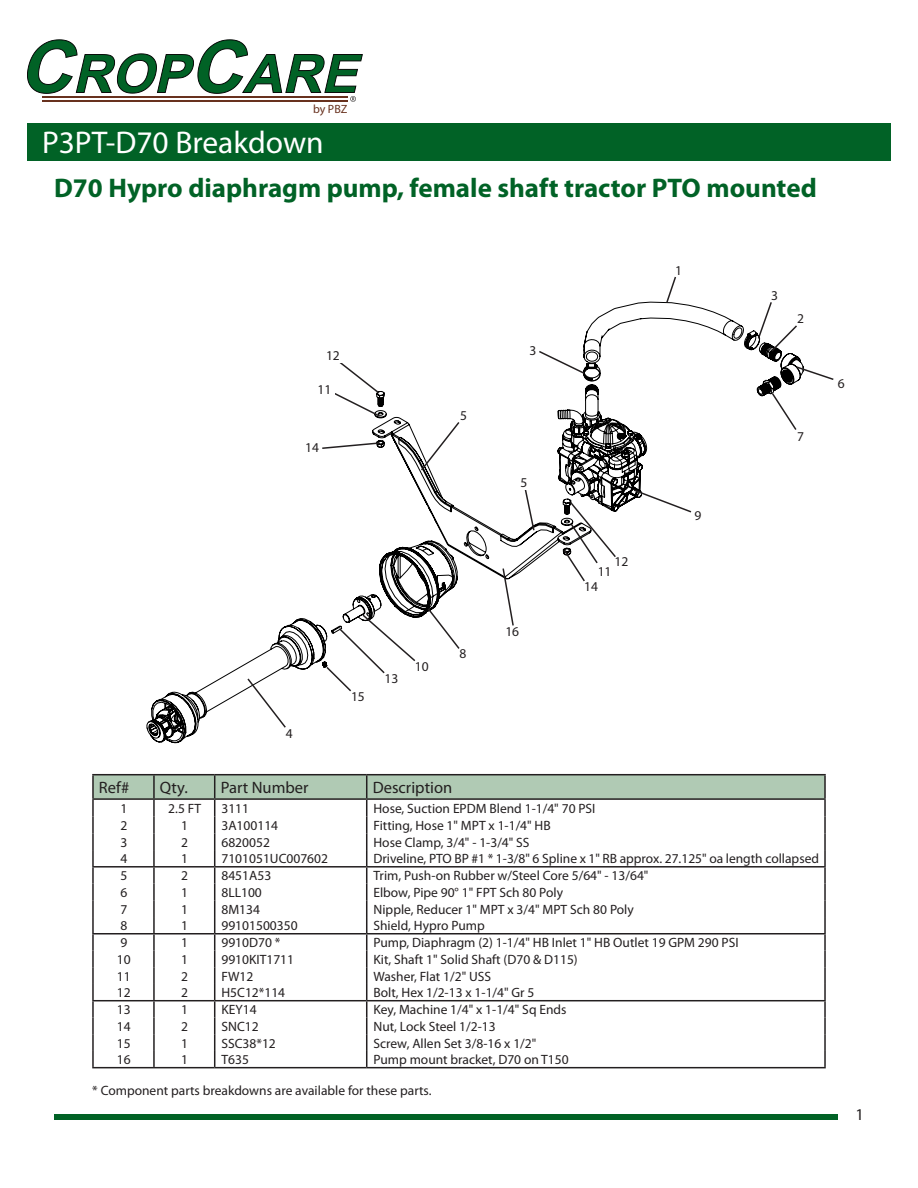
<style>
.page{position:relative;width:918px;height:1188px;background:#fff}
.page>*{position:absolute;margin:0;border:0;box-sizing:border-box;transform-origin:0 0}
.Catagory_header2{font:31.5px "Myriad Pro";color:#fff}
.Catagory_header{font:700 27px "Myriad Pro";color:#016226}
.t1{font:16.5px "Myriad Pro";color:#231f20}
.t2{font:13.5px "Myriad Pro";color:#231f20}
.t3{font:12px "Myriad";color:#68311e}
</style>
<div class="page">
<div style="left:54px;top:1114px;width:783px;height:6px;background:#016226"></div>
<svg style="left:27px;top:39px;width:299px;height:63px"></svg>
<div style="left:27px;top:123px;width:864px;height:38px;background:#016226"></div>
<hr style="left:92px;top:774px;width:62px;height:1px;background:#231f20">
<hr style="left:154px;top:774px;width:61px;height:1px;background:#231f20">
<hr style="left:215px;top:774px;width:152px;height:1px;background:#231f20">
<hr style="left:367px;top:774px;width:459px;height:1px;background:#231f20">
<svg style="left:92px;top:775px;width:734px;height:292px"></svg>
<hr style="left:92px;top:1067px;width:62px;height:1px;background:#231f20">
<hr style="left:154px;top:1067px;width:61px;height:1px;background:#231f20">
<hr style="left:215px;top:1067px;width:152px;height:1px;background:#231f20">
<hr style="left:367px;top:1067px;width:459px;height:1px;background:#231f20">
<svg style="left:326px;top:54px;width:37px;height:48px"></svg>
<svg style="left:346px;top:302px;width:457px;height:316px"></svg>
<div style="left:460px;top:410px;width:9px;height:12px;background:#fff"></div>
<div style="left:694px;top:510px;width:9px;height:12px;background:#fff"></div>
<div style="left:797px;top:313px;width:9px;height:12px;background:#fff"></div>
<div style="left:797px;top:431px;width:9px;height:12px;background:#fff"></div>
<svg style="left:770px;top:391px;width:28px;height:41px"></svg>
<svg style="left:795px;top:365px;width:39px;height:16px"></svg>
<svg style="left:757px;top:302px;width:42px;height:51px"></svg>
<svg style="left:665px;top:276px;width:12px;height:28px"></svg>
<svg style="left:537px;top:350px;width:49px;height:25px"></svg>
<svg style="left:335px;top:360px;width:46px;height:58px"></svg>
<svg style="left:322px;top:441px;width:59px;height:9px"></svg>
<svg style="left:419px;top:420px;width:42px;height:52px"></svg>
<svg style="left:524px;top:488px;width:12px;height:44px"></svg>
<svg style="left:501px;top:567px;width:14px;height:59px"></svg>
<svg style="left:554px;top:388px;width:139px;height:208px"></svg>
<svg style="left:426px;top:607px;width:35px;height:42px"></svg>
<svg style="left:146px;top:613px;width:271px;height:131px"></svg>
<div style="left:530px;top:345px;width:8px;height:12px;background:#fff"></div>
<div style="left:520px;top:477px;width:9px;height:12px;background:#fff"></div>
<div style="left:326px;top:350px;width:17px;height:12px;background:#fff"></div>
<div style="left:385px;top:673px;width:17px;height:13px;background:#fff"></div>
<p class="t3" style="left:313px;top:103px;width:36px">by PBZ</p>
<p class="Catagory_header2" style="left:42px;top:123px;width:283px">P3PT-D70 Breakdown</p>
<p class="Catagory_header" style="left:54px;top:171px;width:764px">D70 Hypro diaphragm pump, female shaft tractor PTO mounted</p>
<p class="t2" style="left:326px;top:347px;width:15px">12</p>
<p class="t2" style="left:318px;top:381px;width:15px">11</p>
<p class="t2" style="left:305px;top:440px;width:15px">14</p>
<p class="t2" style="left:460px;top:407px;width:8px">5</p>
<p class="t2" style="left:530px;top:342px;width:8px">3</p>
<p class="t2" style="left:520px;top:474px;width:8px">5</p>
<p class="t2" style="left:286px;top:725px;width:8px">4</p>
<p class="t2" style="left:351px;top:689px;width:15px">15</p>
<p class="t2" style="left:385px;top:671px;width:15px">13</p>
<p class="t2" style="left:415px;top:658px;width:15px">10</p>
<p class="t2" style="left:460px;top:646px;width:8px">8</p>
<p class="t2" style="left:505px;top:623px;width:15px">16</p>
<p class="t2" style="left:675px;top:262px;width:8px">1</p>
<p class="t2" style="left:615px;top:553px;width:15px">12</p>
<p class="t2" style="left:598px;top:563px;width:15px">11</p>
<p class="t2" style="left:584px;top:579px;width:15px">14</p>
<p class="t2" style="left:694px;top:507px;width:8px">9</p>
<p class="t2" style="left:771px;top:287px;width:8px">3</p>
<p class="t2" style="left:797px;top:310px;width:8px">2</p>
<p class="t2" style="left:797px;top:428px;width:8px">7</p>
<p class="t1" style="left:99px;top:777px;width:32px">Ref#</p>
<p class="t1" style="left:160px;top:777px;width:29px">Qty.</p>
<p class="t1" style="left:221px;top:777px;width:89px">Part Number</p>
<p class="t1" style="left:373px;top:777px;width:81px">Description</p>
<p class="t2" style="left:120px;top:800px;width:8px">1</p>
<p class="t2" style="left:168px;top:800px;width:34px">2.5 FT</p>
<p class="t2" style="left:221px;top:800px;width:29px">3111</p>
<p class="t2" style="left:373px;top:800px;width:224px">Hose, Suction EPDM Blend 1-1/4" 70 PSI</p>
<p class="t2" style="left:120px;top:817px;width:8px">2</p>
<p class="t2" style="left:181px;top:817px;width:8px">1</p>
<p class="t2" style="left:221px;top:817px;width:58px">3A100114</p>
<p class="t2" style="left:373px;top:817px;width:179px">Fitting, Hose 1" MPT x 1-1/4" HB</p>
<p class="t2" style="left:120px;top:834px;width:8px">3</p>
<p class="t2" style="left:181px;top:834px;width:8px">2</p>
<p class="t2" style="left:221px;top:834px;width:50px">6820052</p>
<p class="t2" style="left:373px;top:834px;width:158px">Hose Clamp, 3/4" - 1-3/4" SS</p>
<p class="t2" style="left:120px;top:851px;width:8px">4</p>
<p class="t2" style="left:181px;top:851px;width:8px">1</p>
<p class="t2" style="left:221px;top:851px;width:108px">7101051UC007602</p>
<p class="t2" style="left:373px;top:851px;width:447px">Driveline, PTO BP #1 * 1-3/8" 6 Spline x 1" RB approx. 27.125" oa length collapsed</p>
<p class="t2" style="left:120px;top:867px;width:8px">5</p>
<p class="t2" style="left:181px;top:867px;width:8px">2</p>
<p class="t2" style="left:221px;top:867px;width:51px">8451A53</p>
<p class="t2" style="left:373px;top:867px;width:277px">Trim, Push-on Rubber w/Steel Core 5/64" - 13/64"</p>
<p class="t2" style="left:120px;top:884px;width:8px">6</p>
<p class="t2" style="left:181px;top:884px;width:8px">1</p>
<p class="t2" style="left:221px;top:884px;width:42px">8LL100</p>
<p class="t2" style="left:373px;top:884px;width:191px">Elbow, Pipe 90° 1" FPT Sch 80 Poly</p>
<p class="t2" style="left:120px;top:901px;width:8px">7</p>
<p class="t2" style="left:181px;top:901px;width:8px">1</p>
<p class="t2" style="left:221px;top:901px;width:40px">8M134</p>
<p class="t2" style="left:373px;top:901px;width:262px">Nipple, Reducer 1" MPT x 3/4" MPT Sch 80 Poly</p>
<p class="t2" style="left:120px;top:918px;width:8px">8</p>
<p class="t2" style="left:181px;top:918px;width:8px">1</p>
<p class="t2" style="left:221px;top:918px;width:78px">99101500350</p>
<p class="t2" style="left:373px;top:918px;width:113px">Shield, Hypro Pump</p>
<p class="t2" style="left:120px;top:934px;width:8px">9</p>
<p class="t2" style="left:181px;top:934px;width:8px">1</p>
<p class="t2" style="left:221px;top:934px;width:61px">9910D70 *</p>
<p class="t2" style="left:373px;top:934px;width:367px">Pump, Diaphragm (2) 1-1/4" HB Inlet 1" HB Outlet 19 GPM 290 PSI</p>
<p class="t2" style="left:117px;top:951px;width:15px">10</p>
<p class="t2" style="left:181px;top:951px;width:8px">1</p>
<p class="t2" style="left:221px;top:951px;width:74px">9910KIT1711</p>
<p class="t2" style="left:373px;top:951px;width:206px">Kit, Shaft 1" Solid Shaft (D70 &amp; D115)</p>
<p class="t2" style="left:117px;top:968px;width:15px">11</p>
<p class="t2" style="left:181px;top:968px;width:8px">2</p>
<p class="t2" style="left:221px;top:968px;width:33px">FW12</p>
<p class="t2" style="left:373px;top:968px;width:119px">Washer, Flat 1/2" USS</p>
<p class="t2" style="left:117px;top:984px;width:15px">12</p>
<p class="t2" style="left:181px;top:984px;width:8px">2</p>
<p class="t2" style="left:221px;top:984px;width:65px">H5C12*114</p>
<p class="t2" style="left:373px;top:984px;width:163px">Bolt, Hex 1/2-13 x 1-1/4" Gr 5</p>
<p class="t2" style="left:117px;top:1001px;width:15px">13</p>
<p class="t2" style="left:181px;top:1001px;width:8px">1</p>
<p class="t2" style="left:221px;top:1001px;width:37px">KEY14</p>
<p class="t2" style="left:373px;top:1001px;width:195px">Key, Machine 1/4" x 1-1/4" Sq Ends</p>
<p class="t2" style="left:117px;top:1018px;width:15px">14</p>
<p class="t2" style="left:181px;top:1018px;width:8px">2</p>
<p class="t2" style="left:221px;top:1018px;width:39px">SNC12</p>
<p class="t2" style="left:373px;top:1018px;width:124px">Nut, Lock Steel 1/2-13</p>
<p class="t2" style="left:117px;top:1035px;width:15px">15</p>
<p class="t2" style="left:181px;top:1035px;width:8px">1</p>
<p class="t2" style="left:221px;top:1035px;width:56px">SSC38*12</p>
<p class="t2" style="left:373px;top:1035px;width:164px">Screw, Allen Set 3/8-16 x 1/2"</p>
<p class="t2" style="left:117px;top:1051px;width:15px">16</p>
<p class="t2" style="left:181px;top:1051px;width:8px">1</p>
<p class="t2" style="left:221px;top:1051px;width:29px">T635</p>
<p class="t2" style="left:373px;top:1051px;width:197px">Pump mount bracket, D70 on T150</p>
<p class="t2" style="left:92px;top:1082px;width:341px">* Component parts breakdowns are available for these parts.</p>
<p class="t2" style="left:838px;top:375px;width:8px">6</p>
<p class="t1" style="left:856px;top:1104px;width:10px">1</p>
</div>
